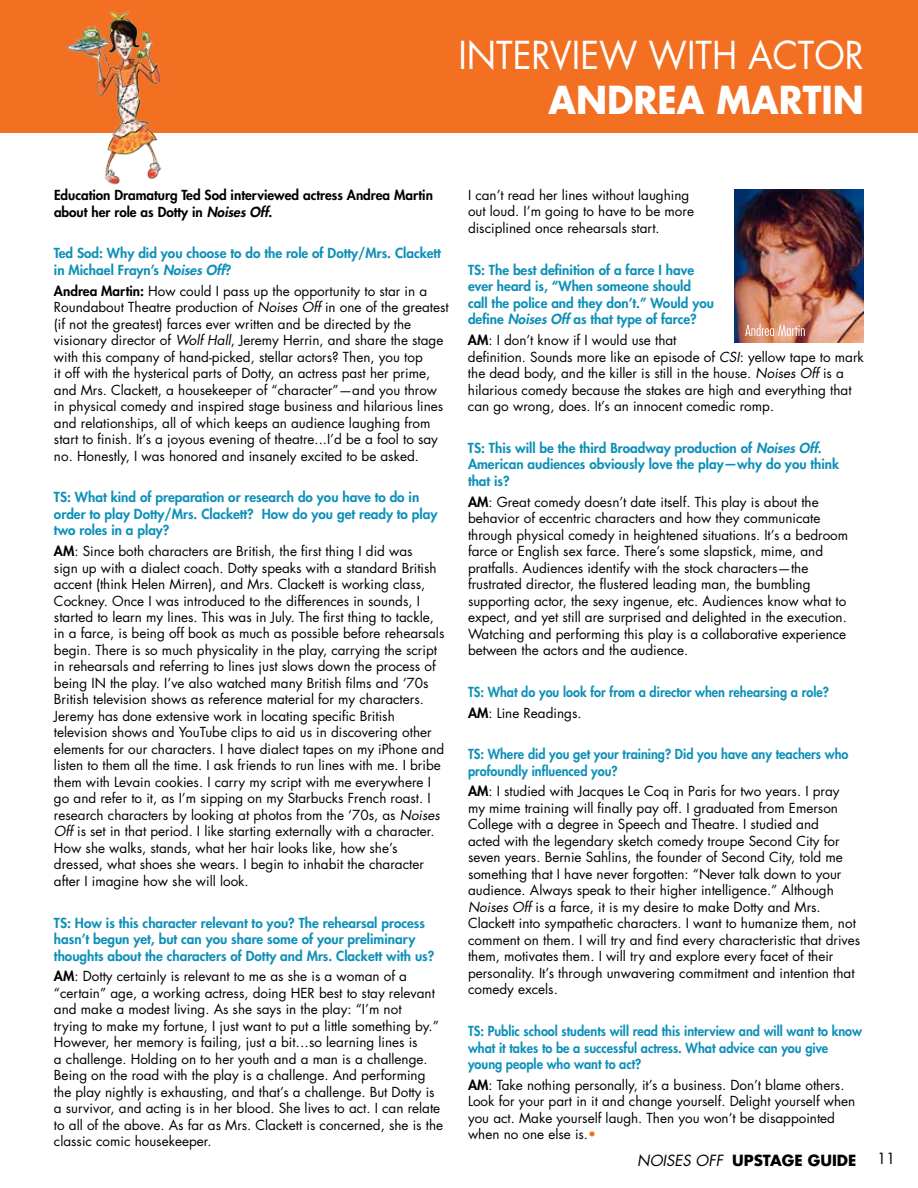
<style>
.page{position:relative;width:918px;height:1188px;background:#fff}
.page>*{position:absolute;margin:0;border:0;box-sizing:border-box;transform-origin:0 0}
.t1{font:37.5px "Futura Std";color:#fff;scale:.94 1}
.t2{font:700 37.5px "Futura Std";color:#fff;scale:.94 1}
.t3{font:700 15px "Futura Std";color:#000}
.t4{font:15px "Futura Std";color:#000}
.t5{font:13.5px/16.5px "Futura Std";color:#000}
.t6{font:800 13.5px/16.5px "Futura Std";color:#0d90b8}
.t7{font:800 13.5px/16.5px "Futura Std";color:#0d90b8;scale:.94 1}
.t8{font:800 13.5px/16.5px "Futura Std";color:#000}
.s1{font-style:italic}
.s2{font-weight:800}
.s3{color:#000}
.s4{font-weight:400;color:#000}
.s5{color:#f36f22}
.s6{font-weight:400;font-style:italic}
</style>
<div class="page">
<div style="left:0;top:0;width:918px;height:133px;background:#f36f22"></div>
<img style="left:734px;top:189px;width:130px;height:153px">
<svg style="left:745px;top:324px;width:60px;height:12px"></svg>
<img style="left:66px;top:10px;width:95px;height:175px">
<h1 class="t1" style="left:458px;top:32px;width:433px">INTERVIEW WITH ACTOR</h1>
<h1 class="t2" style="left:549px;top:75px;width:337px">ANDREA MARTIN</h1>
<p class="t8" style="left:54px;top:187px;width:380px">Education Dramaturg Ted Sod interviewed actress Andrea Martin about her role as Dotty in <span class="s1">Noises Off</span>.</p>
<p class="t6" style="left:54px;top:245px;width:388px">Ted Sod: Why did you choose to do the role of Dotty/Mrs. Clackett in Michael Frayn’s <span class="s1">Noises Off</span>?</p>
<p class="t5" style="left:54px;top:283px;width:396px"><span class="s2">Andrea Martin:</span> How could I pass up the opportunity to star in a Roundabout Theatre production of <span class="s1">Noises Off</span> in one of the greatest (if not the greatest) farces ever written and be directed by the visionary director of <span class="s1">Wolf Hall</span>, Jeremy Herrin, and share the stage with this company of hand-picked, stellar actors? Then, you top<br>it off with the hysterical parts of Dotty, an actress past her prime, and Mrs. Clackett, a housekeeper of “character”—and you throw in physical comedy and inspired stage business and hilarious lines and relationships, all of which keeps an audience laughing from start to finish. It’s a joyous evening of theatre...I’d be a fool to say no. Honestly, I was honored and insanely excited to be asked.</p>
<p class="t6" style="left:54px;top:489px;width:385px">TS: What kind of preparation or research do you have to do in order to play Dotty/Mrs. Clackett? How do you get ready to play two roles in a play?</p>
<p class="t5" style="left:54px;top:543px;width:392px"><span class="s2">AM</span>: Since both characters are British, the first thing I did was<br>sign up with a dialect coach. Dotty speaks with a standard British accent (think Helen Mirren), and Mrs. Clackett is working class, Cockney. Once I was introduced to the differences in sounds, I started to learn my lines. This was in July. The first thing to tackle, in a farce, is being off book as much as possible before rehearsals begin. There is so much physicality in the play, carrying the script in rehearsals and referring to lines just slows down the process of being IN the play. I’ve also watched many British films and ‘70s British television shows as reference material for my characters.<br>Jeremy has done extensive work in locating specific British television shows and YouTube clips to aid us in discovering other elements for our characters. I have dialect tapes on my iPhone and listen to them all the time. I ask friends to run lines with me. I bribe them with Levain cookies. I carry my script with me everywhere I go and refer to it, as I’m sipping on my Starbucks French roast. I research characters by looking at photos from the ‘70s, as <span class="s1">Noises Off</span> is set in that period. I like starting externally with a character.<br>How she walks, stands, what her hair looks like, how she’s dressed, what shoes she wears. I begin to inhabit the character after I imagine how she will look.</p>
<p class="t6" style="left:54px;top:914px;width:382px">TS: How is this character relevant to you? The rehearsal process hasn’t begun yet, but can you share some of your preliminary thoughts about the characters of Dotty and Mrs. Clackett with us?</p>
<p class="t5" style="left:54px;top:968px;width:391px"><span class="s2">AM</span>: Dotty certainly is relevant to me as she is a woman of a “certain” age, a working actress, doing HER best to stay relevant and make a modest living. As she says in the play: “I’m not<br>trying to make my fortune, I just want to put a little something by.” However, her memory is failing, just a bit…so learning lines is<br>a challenge. Holding on to her youth and a man is a challenge.<br>Being on the road with the play is a challenge. And performing the play nightly is exhausting, and that’s a challenge. But Dotty is a survivor, and acting is in her blood. She lives to act. I can relate to all of the above. As far as Mrs. Clackett is concerned, she is the classic comic housekeeper.</p>
<p class="t5" style="left:468px;top:187px;width:228px">I can’t read her lines without laughing out loud. I’m going to have to be more disciplined once rehearsals start.</p>
<p class="t6" style="left:468px;top:261px;width:247px">TS: The best definition of a farce I have ever heard is, “When someone should call the police and they don’t.” Would you define <span class="s1">Noises Off</span> as that type of farce?</p>
<p class="t5" style="left:468px;top:332px;width:397px"><span class="s2">AM</span>: I don’t know if I would use that<br>definition. Sounds more like an episode of <span class="s1">CSI</span>: yellow tape to mark the dead body, and the killer is still in the house. <span class="s1">Noises Off</span> is a hilarious comedy because the stakes are high and everything that can go wrong, does. It’s an innocent comedic romp.</p>
<p class="t6" style="left:468px;top:439px;width:373px">TS: This will be the third Broadway production of <span class="s1">Noises Off</span>.<br>American audiences obviously love the play—why do you think that is?</p>
<p class="t5" style="left:468px;top:493px;width:382px"><span class="s2">AM</span>: Great comedy doesn’t date itself. This play is about the behavior of eccentric characters and how they communicate through physical comedy in heightened situations. It’s a bedroom farce or English sex farce. There’s some slapstick, mime, and pratfalls. Audiences identify with the stock characters—the frustrated director, the flustered leading man, the bumbling supporting actor, the sexy ingenue, etc. Audiences know what to expect, and yet still are surprised and delighted in the execution.<br>Watching and performing this play is a collaborative experience between the actors and the audience.</p>
<p class="t7" style="left:468px;top:681px;width:385px;line-height:20.9px">TS: What do you look for from a director when rehearsing a role?<br><span class="s3">AM</span><span class="s4">: Line Readings.</span></p>
<p class="t7" style="left:468px;top:746px;width:406px">TS: Where did you get your training? Did you have any teachers who profoundly influenced you?</p>
<p class="t5" style="left:468px;top:783px;width:394px"><span class="s2">AM</span>: I studied with Jacques Le Coq in Paris for two years. I pray<br>my mime training will finally pay off. I graduated from Emerson College with a degree in Speech and Theatre. I studied and<br>acted with the legendary sketch comedy troupe Second City for seven years. Bernie Sahlins, the founder of Second City, told me something that I have never forgotten: “Never talk down to your audience. Always speak to their higher intelligence.” Although <span class="s1">Noises Off</span> is a farce, it is my desire to make Dotty and Mrs.<br>Clackett into sympathetic characters. I want to humanize them, not comment on them. I will try and find every characteristic that drives them, motivates them. I will try and explore every facet of their personality. It’s through unwavering commitment and intention that comedy excels.</p>
<p class="t7" style="left:468px;top:1023px;width:421px">TS: Public school students will read this interview and will want to know what it takes to be a successful actress. What advice can you give young people who want to act?</p>
<p class="t5" style="left:468px;top:1077px;width:389px"><span class="s2">AM</span>: Take nothing personally, it’s a business. Don’t blame others.<br>Look for your part in it and change yourself. Delight yourself when you act. Make yourself laugh. Then you won’t be disappointed when no one else is.<span class="s5">•</span></p>
<p class="t3" style="left:637px;top:1150px;width:221px"><span class="s6">NOISES OFF</span> UPSTAGE GUIDE</p>
<p class="t4" style="left:877px;top:1149px;width:20px">11</p>
</div>
